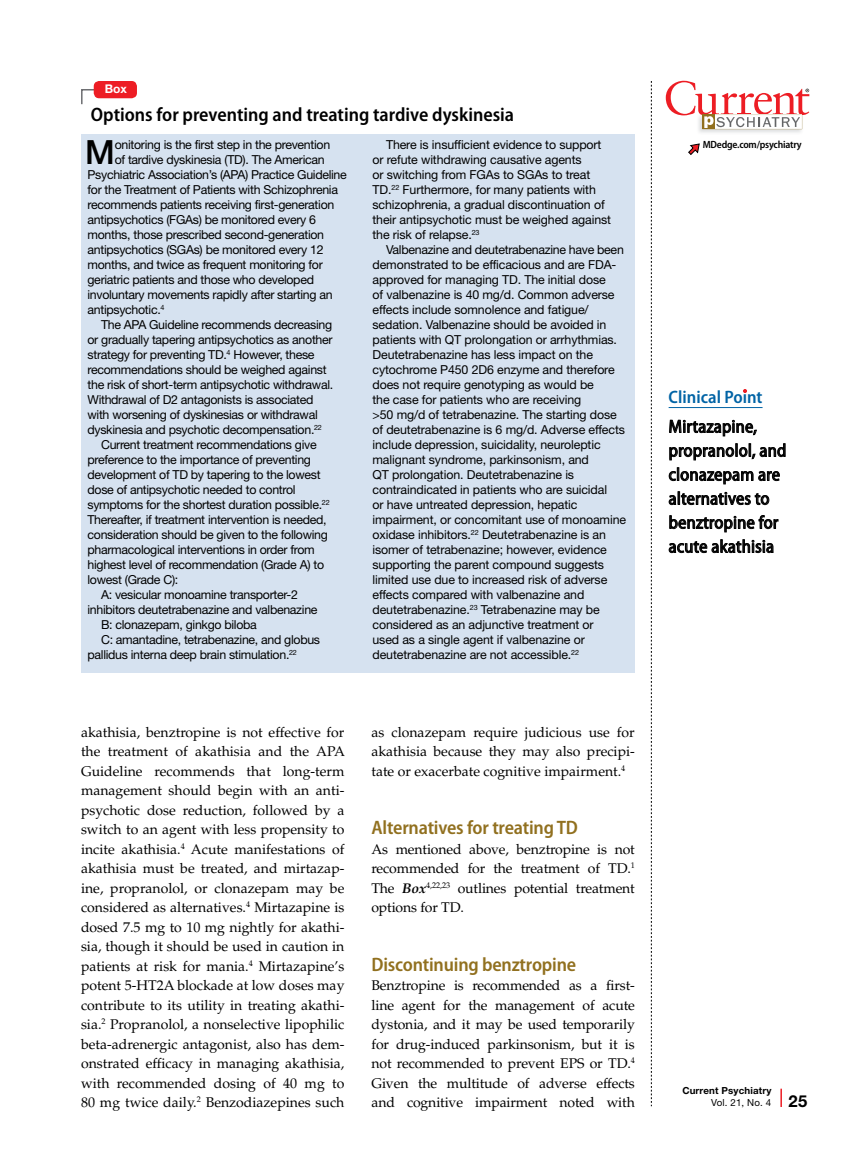
<style>
.page{position:relative;width:851px;height:1161px;background:#fff}
.page>*{position:absolute;margin:0;border:0;box-sizing:border-box;transform-origin:0 0}
.boxbody_1{font:500 33.45px "Helvetica Neue LT Std";color:#000}
.sub2{font:600 semi-condensed 19.5px "Myriad Pro";letter-spacing:-.01em;color:#91701f}
.boxhead{font:600 semi-condensed 19.5px "Myriad Pro";color:#000}
.clinical_point{font:semi-condensed 18px/24px "Myriad Pro";letter-spacing:.01em;color:#000}
.t1{font:600 semi-condensed 18px "Myriad Pro";color:#0063a5}
.body{font:14.1px/19.5px "Palatino LT Std";letter-spacing:-.01em;color:#000;text-align:justify}
.boxbody_2{font:12.3px/15px "Helvetica Neue LT Std";letter-spacing:-.01em;color:#000}
.boxbody_1-2{font:12.3px "Helvetica Neue LT Std";letter-spacing:-.025em;color:#000}
.tabletitle_no{font:700 12px "Helvetica Neue LT Std";color:#fff}
.t2{font:600 semi-condensed 10.5px "Myriad Pro";letter-spacing:-.02em;color:#000}
.t3{font:700 9.75px/12px "Helvetica Neue LT Std";letter-spacing:.015em;color:#000}
.s1{font-weight:700;font-style:italic}
.s2{font-weight:400}
.s3{font-size:16.5px}
</style>
<div class="page">
<svg style="left:780px;top:1089px;width:1px;height:18px"></svg>
<svg style="left:651px;top:81px;width:1px;height:1025px"></svg>
<svg style="left:688px;top:143px;width:12px;height:12px"></svg>
<img style="left:698px;top:129px;width:105px;height:4px">
<svg style="left:665px;top:81px;width:144px;height:48px"></svg>
<hr style="left:668px;top:407px;width:94px;height:1px;background:#0063a5">
<svg style="left:669px;top:419px;width:87px;height:18px"></svg>
<svg style="left:669px;top:443px;width:116px;height:18px"></svg>
<svg style="left:669px;top:468px;width:110px;height:17px"></svg>
<svg style="left:668px;top:492px;width:101px;height:14px"></svg>
<svg style="left:669px;top:515px;width:109px;height:18px"></svg>
<svg style="left:668px;top:539px;width:105px;height:14px"></svg>
<svg style="left:743px;top:389px;width:4px;height:4px"></svg>
<svg style="left:81px;top:88px;width:19px;height:17px"></svg>
<div style="left:94px;top:81px;width:43px;height:17px;background:#ed1d24;border-radius:5px"></div>
<div style="left:81px;top:134px;width:553px;height:538px;background:#d6e2f0"></div>
<p class="tabletitle_no" style="left:105px;top:82px;width:24px">Box</p>
<p class="boxhead" style="left:91px;top:102px;width:425px">Options for preventing and treating tardive dyskinesia</p>
<p class="boxbody_1" style="left:85px;top:132px;width:31px">M</p>
<p class="boxbody_1-2" style="left:115px;top:138px;width:217px">onitoring is the first step in the prevention</p>
<p class="boxbody_2" style="left:372px;top:137px;width:240px;text-indent:14px">There is insufficient evidence to support or refute withdrawing causative agents<br>or switching from FGAs to SGAs to treat TD.<sup>22</sup> Furthermore, for many patients with schizophrenia, a gradual discontinuation of their antipsychotic must be weighed against the risk of relapse.<sup>23</sup></p>
<p class="boxbody_2" style="left:372px;top:242px;width:255px;text-indent:14px">Valbenazine and deutetrabenazine have been demonstrated to be efficacious and are FDA&shy;approved for managing TD. The initial dose<br>of valbenazine is 40 mg/d. Common adverse effects include somnolence and fatigue/ sedation. Valbenazine should be avoided in patients with QT prolongation or arrhythmias.<br>Deutetrabenazine has less impact on the cytochrome P450 2D6 enzyme and therefore does not require genotyping as would be<br>the case for patients who are receiving<br>&gt;50 mg/d of tetrabenazine. The starting dose of deutetrabenazine is 6 mg/d. Adverse effects include depression, suicidality, neuroleptic malignant syndrome, parkinsonism, and<br>QT prolongation. Deutetrabenazine is contraindicated in patients who are suicidal<br>or have untreated depression, hepatic impairment, or concomitant use of monoamine oxidase inhibitors.<sup>22</sup> Deutetrabenazine is an isomer of tetrabenazine; however, evidence supporting the parent compound suggests limited use due to increased risk of adverse effects compared with valbenazine and deutetrabenazine.<sup>23</sup> Tetrabenazine may be considered as an adjunctive treatment or<br>used as a single agent if valbenazine or deutetrabenazine are not accessible.<sup>22</sup></p>
<p class="boxbody_1-2" style="left:115px;top:153px;width:211px">of tardive dyskinesia (TD). The American</p>
<p class="boxbody_1-2" style="left:87px;top:168px;width:261px">Psychiatric Association’s (APA) Practice Guideline</p>
<p class="boxbody_1-2" style="left:87px;top:183px;width:252px">for the Treatment of Patients with Schizophrenia</p>
<p class="boxbody_1-2" style="left:87px;top:198px;width:248px">recommends patients receiving first-generation</p>
<p class="boxbody_1-2" style="left:87px;top:213px;width:230px">antipsychotics (FGAs) be monitored every 6</p>
<p class="boxbody_1-2" style="left:87px;top:228px;width:238px">months, those prescribed second-generation</p>
<p class="boxbody_1-2" style="left:87px;top:243px;width:237px">antipsychotics (SGAs) be monitored every 12</p>
<p class="boxbody_1-2" style="left:87px;top:258px;width:237px">months, and twice as frequent monitoring for</p>
<p class="boxbody_1-2" style="left:87px;top:273px;width:228px">geriatric patients and those who developed</p>
<p class="boxbody_1-2" style="left:87px;top:288px;width:247px">involuntary movements rapidly after starting an</p>
<p class="boxbody_1-2" style="left:87px;top:303px;width:78px">antipsychotic.<sup>4</sup></p>
<p class="boxbody_2" style="left:87px;top:317px;width:247px;text-indent:14px">The APA Guideline recommends decreasing or gradually tapering antipsychotics as another strategy for preventing TD.<sup>4</sup> However, these recommendations should be weighed against the risk of short-term antipsychotic withdrawal.<br>Withdrawal of D2 antagonists is associated with worsening of dyskinesias or withdrawal dyskinesia and psychotic decompensation.<sup>22</sup></p>
<p class="boxbody_2" style="left:87px;top:437px;width:244px;text-indent:14px">Current treatment recommendations give preference to the importance of preventing development of TD by tapering to the lowest dose of antipsychotic needed to control symptoms for the shortest duration possible.<sup>22<br></sup>Thereafter, if treatment intervention is needed, consideration should be given to the following pharmacological interventions in order from highest level of recommendation (Grade A) to lowest (Grade C):</p>
<p class="boxbody_2" style="left:87px;top:587px;width:231px;text-align:center">A: vesicular monoamine transporter-2 inhibitors deutetrabenazine and valbenazine</p>
<p class="boxbody_2" style="left:101px;top:617px;width:157px">B: clonazepam, ginkgo biloba</p>
<p class="boxbody_2" style="left:87px;top:632px;width:234px;text-indent:14px">C: amantadine, tetrabenazine, and globus pallidus interna deep brain stimulation.<sup>22</sup></p>
<p class="body" style="left:81px;top:722px;width:265px">akathisia, benztropine is not effective for the treatment of akathisia and the APA Guideline recommends that long-term management should begin with an anti&shy;psychotic dose reduction, followed by a switch to an agent with less propensity to incite akathisia.<sup>4</sup> Acute manifestations of akathisia must be treated, and mirtazap&shy;ine, propranolol, or clonazepam may be considered as alternatives.<sup>4</sup> Mirtazapine is dosed 7.5 mg to 10 mg nightly for akathi&shy;sia, though it should be used in caution in patients at risk for mania.<sup>4</sup> Mirtazapine’s potent 5-HT2A blockade at low doses may contribute to its utility in treating akathi&shy;sia.<sup>2</sup> Propranolol, a nonselective lipophilic beta-adrenergic antagonist, also has dem&shy;onstrated efficacy in managing akathisia, with recommended dosing of 40 mg to 80 mg twice daily.<sup>2</sup> Benzodiazepines such</p>
<p class="body" style="left:371px;top:722px;width:265px">as clonazepam require judicious use for akathisia because they may also precipi&shy;tate or exacerbate cognitive impairment.<sup>4</sup></p>
<p class="sub2" style="left:371px;top:815px;width:208px">Alternatives for treating TD</p>
<p class="body" style="left:371px;top:839px;width:265px">As mentioned above, benztropine is not recommended for the treatment of TD.<sup>1<br></sup>The <span class="s1">Box</span><sup>4,22,23</sup> outlines potential treatment options for TD.</p>
<p class="sub2" style="left:371px;top:952px;width:206px">Discontinuing benztropine</p>
<p class="body" style="left:371px;top:976px;width:265px">Benztropine is recommended as a first&shy;line agent for the management of acute dystonia, and it may be used temporarily for drug-induced parkinsonism, but it is not recommended to prevent EPS or TD.<sup>4<br></sup>Given the multitude of adverse effects and cognitive impairment noted with</p>
<p class="t2" style="left:702px;top:138px;width:100px">MDedge.com/psychiatry</p>
<p class="t1" style="left:668px;top:386px;width:95px">Clinical Point</p>
<p class="clinical_point" style="left:668px;top:414px;width:119px">Mirtazapine, propranolol, and clonazepam are alternatives to benztropine for acute akathisia</p>
<p class="t3" style="left:711px;top:1085px;width:98px;text-indent:-29px">Current Psychiatry<br><span class="s2">Vol. 21, No. 4</span> <span class="s3">25</span></p>
</div>
